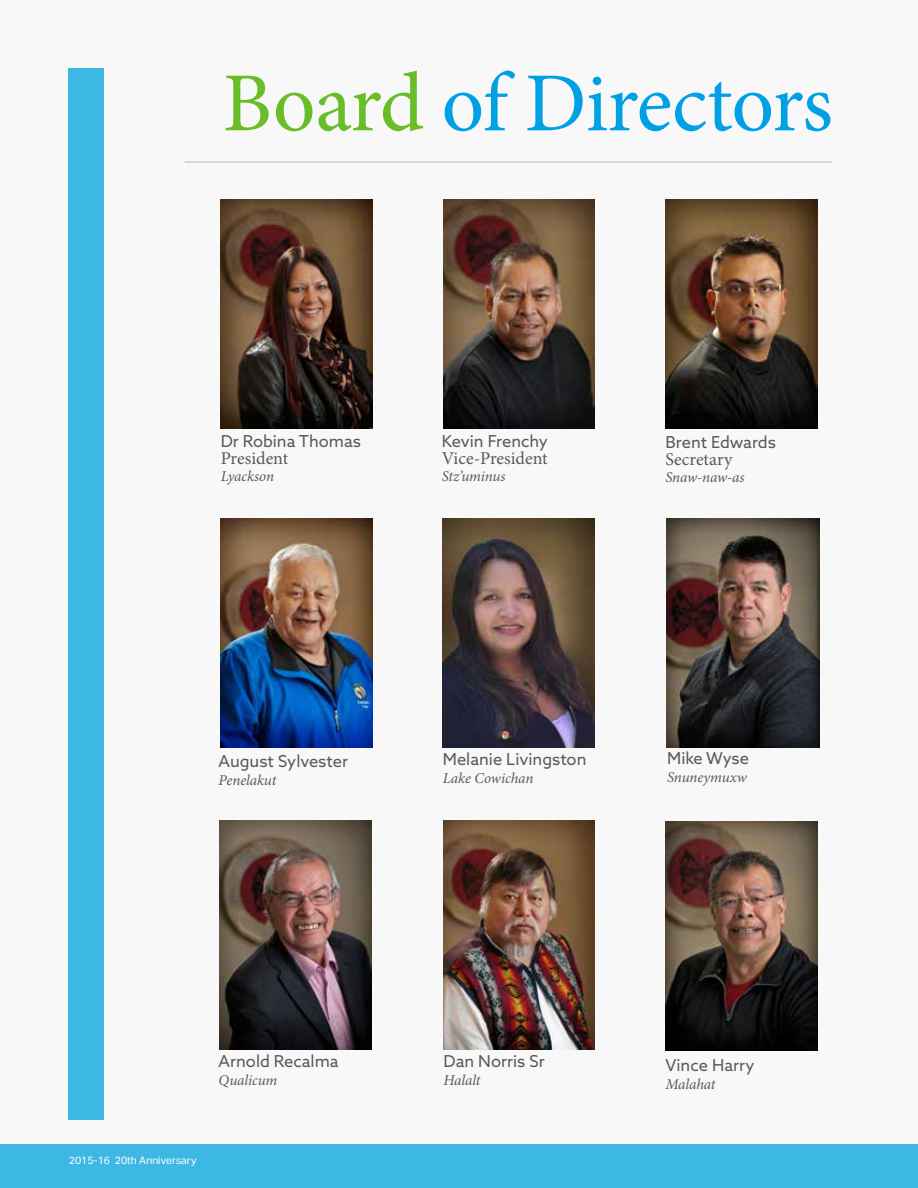
<style>
.page{position:relative;width:918px;height:1188px;background:#f8f8f9}
.page>*{position:absolute;margin:0;border:0;box-sizing:border-box;transform-origin:0 0}
.t1{font:84px "Minion Pro";letter-spacing:-.015em;color:#00a1e4}
.t2{font:18px "Minion Pro";color:#58595b}
.t3{font:16.5px "Azo Sans";color:#58595b}
.t4{font:italic 15px "Minion Pro";letter-spacing:-.01em;color:#58595b}
.t5{font:10.5px "Aktiv Grotesk";color:#fff}
.s1{color:#69be28}
</style>
<div class="page">
<div style="left:0;top:1144px;width:918px;height:44px;background:#3db7e4"></div>
<hr style="left:185px;top:161px;width:646px;height:1px;background:#bcc0c4">
<img style="left:219px;top:821px;width:153px;height:229px">
<img style="left:220px;top:518px;width:153px;height:229px">
<img style="left:665px;top:200px;width:152px;height:229px">
<img style="left:444px;top:821px;width:151px;height:229px">
<img style="left:221px;top:200px;width:151px;height:229px">
<img style="left:444px;top:200px;width:151px;height:229px">
<img style="left:443px;top:518px;width:152px;height:229px">
<img style="left:666px;top:518px;width:153px;height:229px">
<img style="left:665px;top:822px;width:152px;height:229px">
<div style="left:69px;top:68px;width:35px;height:1052px;background:#3db7e4"></div>
<h1 class="t1" style="left:223px;top:47px;width:612px"><span class="s1">Board</span> of Directors</h1>
<p class="t3" style="left:221px;top:430px;width:142px">Dr Robina Thomas</p>
<p class="t2" style="left:221px;top:446px;width:69px">President</p>
<p class="t4" style="left:221px;top:466px;width:55px">Lyackson</p>
<p class="t3" style="left:442px;top:430px;width:108px">Kevin Frenchy</p>
<p class="t2" style="left:442px;top:446px;width:107px">Vice-President</p>
<p class="t4" style="left:442px;top:466px;width:65px">Stz’uminus</p>
<p class="t3" style="left:665px;top:431px;width:112px">Brent Edwards</p>
<p class="t2" style="left:665px;top:447px;width:69px">Secretary</p>
<p class="t4" style="left:665px;top:467px;width:81px">Snaw-naw-as</p>
<p class="t3" style="left:219px;top:750px;width:131px">August Sylvester</p>
<p class="t4" style="left:219px;top:770px;width:59px">Penelakut</p>
<p class="t3" style="left:443px;top:749px;width:145px">Melanie Livingston</p>
<p class="t4" style="left:443px;top:768px;width:92px">Lake Cowichan</p>
<p class="t3" style="left:667px;top:748px;width:83px">Mike Wyse</p>
<p class="t4" style="left:667px;top:767px;width:81px">Snuneymuxw</p>
<p class="t3" style="left:219px;top:1051px;width:122px">Arnold Recalma</p>
<p class="t4" style="left:219px;top:1070px;width:60px">Qualicum</p>
<p class="t5" style="left:69px;top:1154px;width:129px">2015‑16 20th Anniversary</p>
<p class="t3" style="left:444px;top:1051px;width:103px">Dan Norris Sr</p>
<p class="t4" style="left:444px;top:1070px;width:38px">Halalt</p>
<p class="t3" style="left:666px;top:1054px;width:90px">Vince Harry</p>
<p class="t4" style="left:666px;top:1074px;width:51px">Malahat</p>
</div>
